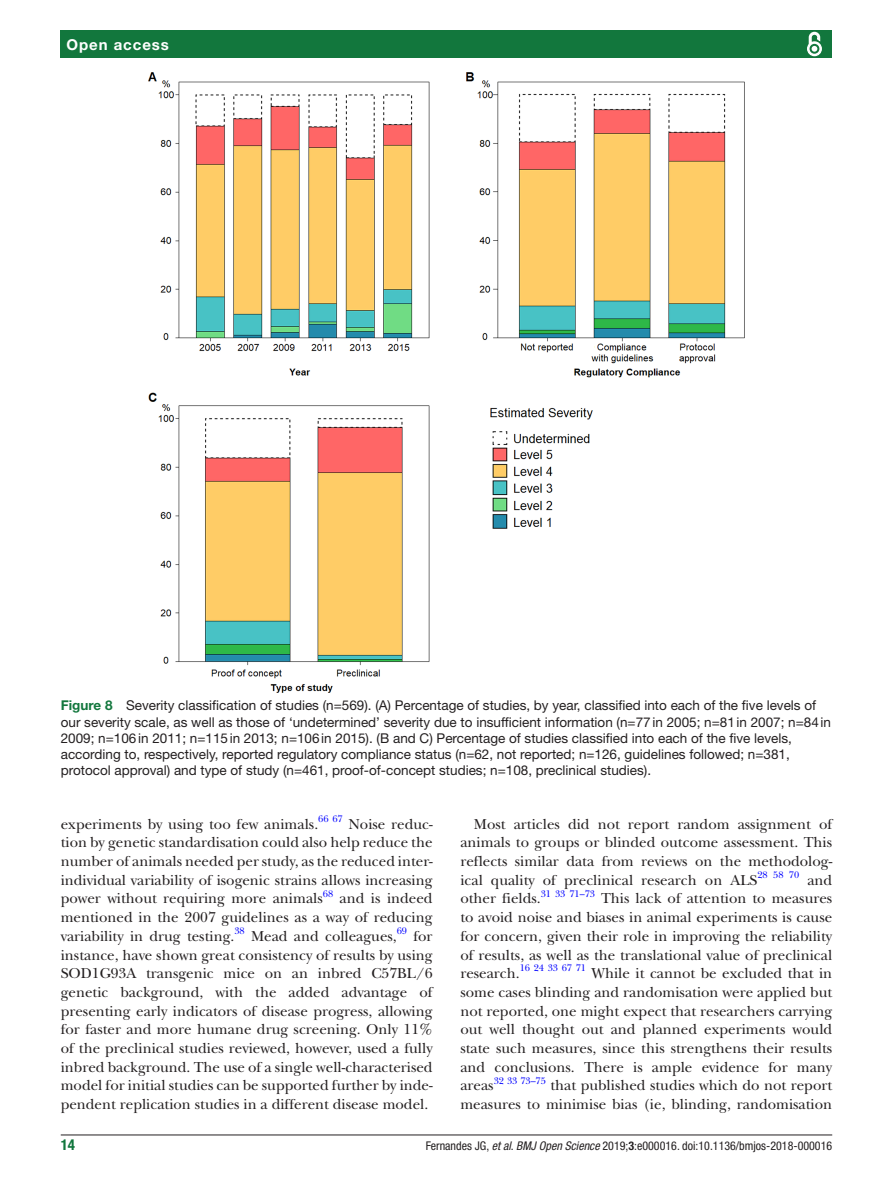
<style>
.page{position:relative;width:893px;height:1191px;background:#fff}
.page>*{position:absolute;margin:0;border:0;box-sizing:border-box;transform-origin:0 0}
.t1{font:15px/18.8px "New Baskerville";color:#231f20;text-align:justify}
.t2{font:700 15px "Helvetica Neue LT Std";letter-spacing:.065em;color:#fff}
.t3{font:700 condensed 15px "Helvetica Neue LT Std";color:#12773d}
.t4{font:13.5px/16.2px "Helvetica Neue LT Std";color:#231f20}
.t5{font:condensed 12px "Helvetica Neue LT Std";color:#231f20}
.t6{font:9.9px "New Baskerville";color:#00f}
.s1{font-weight:700;color:#12773d}
.s2{font-style:italic}
.s3{font-weight:700}
</style>
<div class="page">
<hr style="left:61px;top:1134px;width:771px;height:1px;background:#231f20">
<div style="left:61px;top:31px;width:771px;height:27px;background:#12773d"></div>
<svg style="left:807px;top:31px;width:15px;height:26px"></svg>
<img style="left:149px;top:73px;width:595px;height:619px">
<p class="t2" style="left:66px;top:35px;width:104px">Open access</p>
<p class="t4" style="left:61px;top:697px;width:772px"><span class="s1">Figure 8</span> Severity classification of studies (n=569). (A) Percentage of studies, by year, classified into each of the five levels of our severity scale, as well as those of ‘undetermined’ severity due to insufficient information (n=77in 2005; n=81in 2007; n=84in 2009; n=106in 2011; n=115in 2013; n=106in 2015). (B and C) Percentage of studies classified into each of the five levels, according to, respectively, reported regulatory compliance status (n=62, not reported; n=126, guidelines followed; n=381, protocol approval) and type of study (n=461, proof-of-concept studies; n=108, preclinical studies).</p>
<p class="t6" style="left:318px;top:813px;width:26px">66 67</p>
<p class="t1" style="left:61px;top:814px;width:373px;text-indent:288px">Noise reduc&shy;tion by genetic standardisation could also help reduce the number of animals needed per study, as the reduced inter&shy;individual variability of isogenic strains allows increasing power without requiring more animals</p>
<p class="t1" style="left:61px;top:814px;width:259px">experiments by using too few animals.</p>
<p class="t6" style="left:323px;top:887px;width:12px">68</p>
<p class="t1" style="left:61px;top:889px;width:373px;text-indent:279px">and is indeed mentioned in the 2007 guidelines as a way of reducing variability in drug testing.</p>
<p class="t6" style="left:234px;top:925px;width:12px">38</p>
<p class="t1" style="left:251px;top:926px;width:147px">Mead and colleagues,</p>
<p class="t6" style="left:397px;top:925px;width:12px">69</p>
<p class="t1" style="left:61px;top:926px;width:373px;text-indent:353px">for instance, have shown great consistency of results by using SOD1G93A transgenic mice on an inbred C57BL/6 genetic background, with the added advantage of presenting early indicators of disease progress, allowing for faster and more humane drug screening. Only 11% of the preclinical studies reviewed, however, used a fully inbred background. The use of a single well-characterised model for initial studies can be supported further by inde&shy;pendent replication studies in a different disease model.</p>
<p class="t1" style="left:460px;top:814px;width:373px;text-indent:14px">Most articles did not report random assignment of animals to groups or blinded outcome assessment. This reflects similar data from reviews on the methodolog&shy;ical quality of preclinical research on ALS</p>
<p class="t6" style="left:757px;top:869px;width:43px">28 58 70</p>
<p class="t1" style="left:807px;top:870px;width:26px">and</p>
<p class="t6" style="left:541px;top:887px;width:56px">31 33 71–73</p>
<p class="t1" style="left:460px;top:889px;width:373px;text-indent:141px">This lack of attention to measures to avoid noise and biases in animal experiments is cause for concern, given their role in improving the reliability of results, as well as the translational value of preclinical research.</p>
<p class="t1" style="left:460px;top:889px;width:82px">other fields.</p>
<p class="t6" style="left:520px;top:962px;width:68px">16 24 33 67 71</p>
<p class="t1" style="left:460px;top:964px;width:373px;text-indent:131px">While it cannot be excluded that in some cases blinding and randomisation were applied but not reported, one might expect that researchers carrying out well thought out and planned experiments would state such measures, since this strengthens their results and conclusions. There is ample evidence for many areas</p>
<p class="t6" style="left:494px;top:1074px;width:54px">32 33 73–75</p>
<p class="t1" style="left:460px;top:1076px;width:373px;text-align:right">that published studies which do not report<br>measures to minimise bias (ie, blinding, randomisation</p>
<p class="t3" style="left:61px;top:1135px;width:16px">14</p>
<p class="t5" style="left:426px;top:1138px;width:408px">Fernandes JG, <span class="s2">et al</span>. <span class="s2">BMJ Open Science</span> 2019;<span class="s3">3</span>:e000016. doi:10.1136/bmjos-2018-000016</p>
</div>
